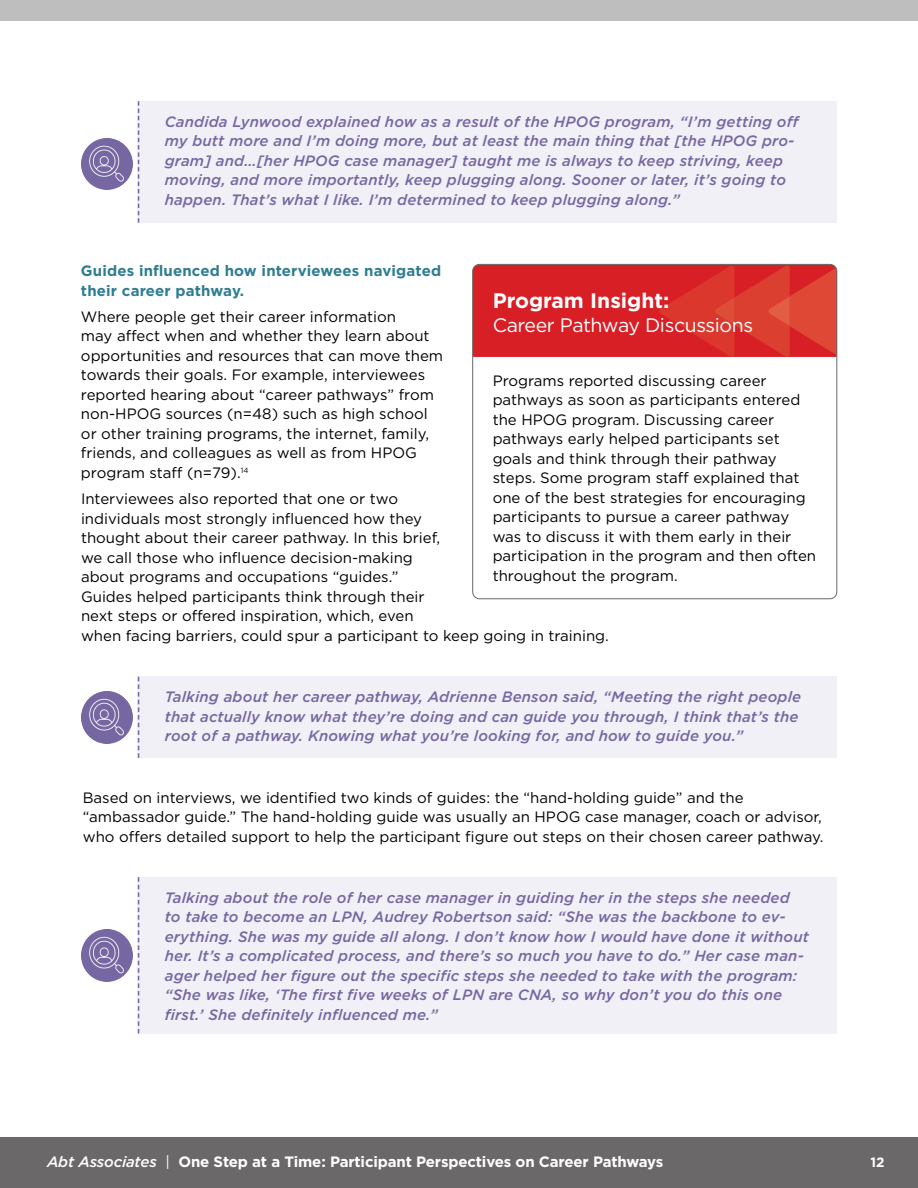
<style>
.page{position:relative;width:918px;height:1188px;background:#fff}
.page>*{position:absolute;margin:0;border:0;box-sizing:border-box;transform-origin:0 0}
.t1{font:700 21px "Gotham";color:#fff}
.t2{font:19.5px "Gotham";letter-spacing:-.02em;color:#fff}
.t3{font:15px/19.5px "Gotham";color:#000}
.t4{font:italic 500 15px/19.5px "Gotham";letter-spacing:.01em;color:#7667a2}
.t5{font:700 15px "Gotham";letter-spacing:-.01em;color:#fff}
.t6{font:700 15px/19.5px "Gotham";letter-spacing:.01em;color:#2f7d93}
.t7{font:700 13.5px "Gotham";color:#fff}
.s1{font-weight:500;font-style:italic}
.s2{font-weight:400}
</style>
<div class="page">
<div style="left:0;top:1137px;width:918px;height:51px;background:#6a6869"></div>
<div style="left:0;top:0;width:918px;height:21px;background:#bfbebe"></div>
<div style="left:138px;top:101px;width:699px;height:122px;background:#f1f0f6"></div>
<div style="left:138px;top:677px;width:699px;height:81px;background:#f1f0f6"></div>
<div style="left:138px;top:877px;width:699px;height:157px;background:#f1f0f6"></div>
<svg style="left:138px;top:877px;width:1px;height:157px"></svg>
<svg style="left:138px;top:677px;width:1px;height:81px"></svg>
<svg style="left:138px;top:101px;width:1px;height:122px"></svg>
<img style="left:81px;top:138px;width:51px;height:52px">
<svg style="left:473px;top:264px;width:364px;height:93px;background:#d92929"></svg>
<div style="left:472px;top:264px;width:365px;height:335px;border:1px solid #6a6869;border-radius:7px"></div>
<img style="left:81px;top:692px;width:51px;height:51px">
<img style="left:81px;top:930px;width:51px;height:51px">
<p class="t4" style="left:165px;top:112px;width:637px">Candida Lynwood explained how as a result of the HPOG program, “I’m getting of my butt more and I’m doing more, but at least the main thing that [the HPOG pro&shy;gram] and…[her HPOG case manager] taught me is always to keep striving, keep moving, and more importantly, keep plugging along. Sooner or later, it’s going to happen. That’s what I like. I’m determined to keep plugging along.”</p>
<p class="t6" style="left:81px;top:261px;width:362px">Guides infuenced how interviewees navigated their career pathway.</p>
<p class="t3" style="left:81px;top:307px;width:364px">Where people get their career information<br>may afect when and whether they learn about opportunities and resources that can move them towards their goals. For example, interviewees reported hearing about “career pathways” from non-HPOG sources (n=48) such as high school or other training programs, the internet, family, friends, and colleagues as well as from HPOG program staf (n=79).<sup>14</sup></p>
<p class="t3" style="left:81px;top:489px;width:529px">Interviewees also reported that one or two<br>individuals most strongly infuenced how they<br>thought about their career pathway. In this brief,<br>we call those who infuence decision-making<br>about programs and occupations “guides.”<br>Guides helped participants think through their<br>next steps or ofered inspiration, which, even<br>when facing barriers, could spur a participant to keep going in training.</p>
<h1 class="t1" style="left:493px;top:286px;width:178px">Program Insight:</h1>
<h2 class="t2" style="left:493px;top:312px;width:262px">Career Pathway Discussions</h2>
<p class="t3" style="left:493px;top:370px;width:325px">Programs reported discussing career pathways as soon as participants entered the HPOG program. Discussing career pathways early helped participants set goals and think through their pathway steps. Some program staf explained that one of the best strategies for encouraging participants to pursue a career pathway was to discuss it with them early in their participation in the program and then often throughout the program.</p>
<p class="t4" style="left:165px;top:687px;width:638px">Talking about her career pathway, Adrienne Benson said, “Meeting the right people that actually know what they’re doing and can guide you through, I think that’s the root of a pathway. Knowing what you’re looking for, and how to guide you.”</p>
<p class="t3" style="left:83px;top:787px;width:742px">Based on interviews, we identifed two kinds of guides: the “hand-holding guide” and the “ambassador guide.” The hand-holding guide was usually an HPOG case manager, coach or advisor, who ofers detailed support to help the participant fgure out steps on their chosen career pathway.</p>
<p class="t4" style="left:165px;top:887px;width:646px">Talking about the role of her case manager in guiding her in the steps she needed to take to become an LPN, Audrey Robertson said: “She was the backbone to ev&shy;erything. She was my guide all along. I don’t know how I would have done it without her. It’s a complicated process, and there’s so much you have to do.” Her case man&shy;ager helped her fgure out the specifc steps she needed to take with the program: “She was like, ‘The frst fve weeks of LPN are CNA, so why don’t you do this one frst.’ She defnitely infuenced me.”</p>
<p class="t5" style="left:47px;top:1152px;width:618px"><span class="s1">Abt Associates</span> <span class="s2">|</span> One Step at a Time: Participant Perspectives on Career Pathways</p>
<p class="t7" style="left:870px;top:1153px;width:16px">12</p>
</div>
